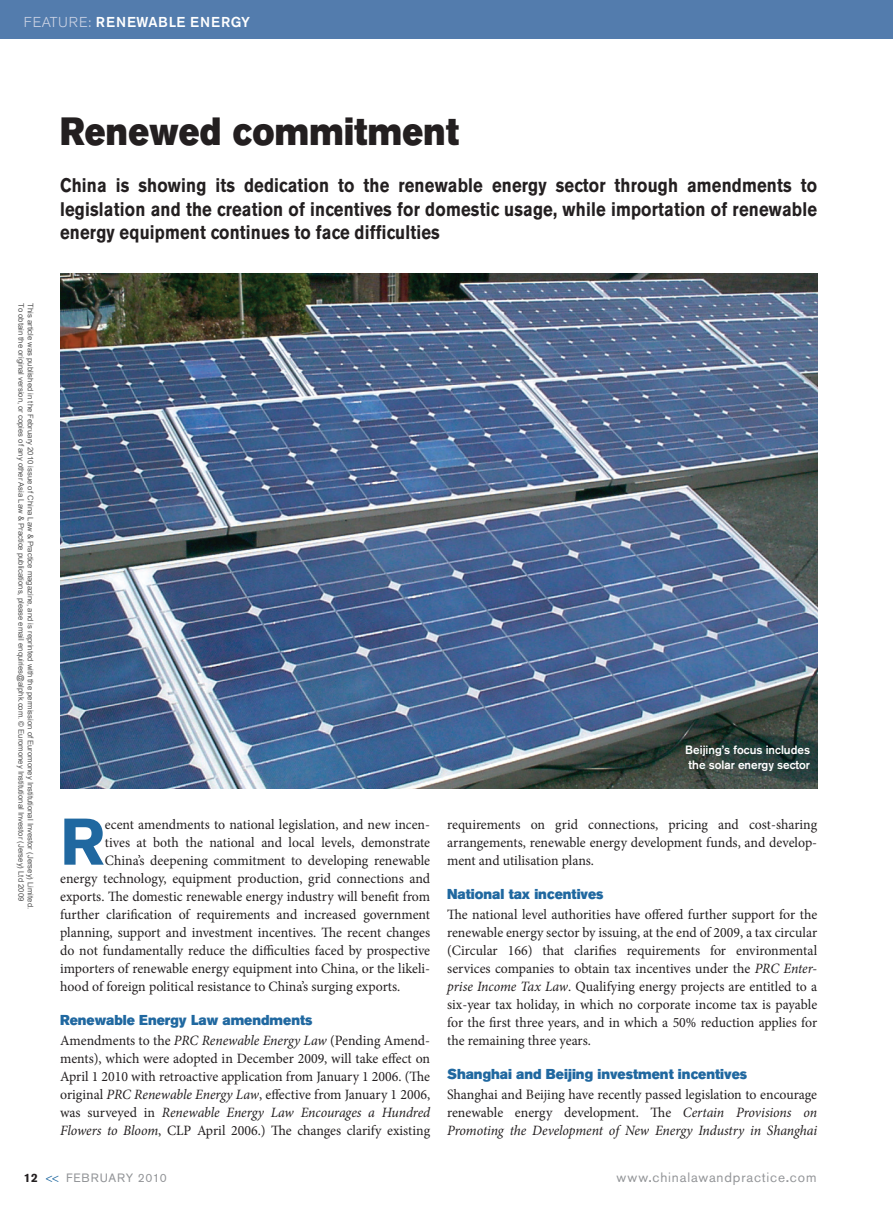
<style>
.page{position:relative;width:893px;height:1212px;background:#fff}
.page>*{position:absolute;margin:0;border:0;box-sizing:border-box;transform-origin:0 0}
.t1{font:700 65.25px "Akzidenz Grotesk BE";color:#2068a0}
.t2{font:39px "Akzidenz Grotesk BE Super";letter-spacing:.01em;color:#231f20;scale:.88 1}
.t3{font:700 19.5px/23.4px "Akzidenz Grotesk BE";letter-spacing:.01em;color:#231f20;text-align:justify;scale:.85 1}
.t4{font:14.25px/18px "Minion Pro";color:#231f20;text-align:justify}
.t5{font:14.25px "Akzidenz Grotesk BE Super";color:#2068a0;scale:.95 1}
.t6{font:500 14.25px "Akzidenz Grotesk BE";letter-spacing:.07em;color:#fff}
.t7{font:13.5px "Akzidenz Grotesk BE";letter-spacing:.065em;color:#939598}
.t8{font:500 12px/15px "Akzidenz Grotesk BE";color:#fff}
.t9{font:12px "Akzidenz Grotesk BE";letter-spacing:.06em;color:#939598}
.t10{font:7.65px/9.3px "Arial";color:rgb(0 0 0/.68)}
.s1{font-weight:300;color:#ccd3e4}
.s2{font-style:italic}
.s3{font-weight:700;color:#231f20}
.s4{font-size:9px;color:#2068a0}
.s5{font-weight:500}
</style>
<div class="page">
<div style="left:0;top:0;width:893px;height:39px;background:#537cad"></div>
<img style="left:60px;top:274px;width:757px;height:514px">
<p class="t6" style="left:24px;top:13px;width:227px"><span class="s1">FEATURE:</span> RENEWABLE ENERGY</p>
<p class="t10" style="left:35px;top:303px;width:607px;rotate:90deg">This article was published in the February 2010 issue of China Law &amp; Practice magazine, and is reprinted with the permission of Euromoney Institutional Investor (Jersey) Limited.<br>To obtain the original version, or copies of any other Asia Law &amp; Practice publications, please email enquiries@alphk.com. © Euromoney Institutional Investor (Jersey) Ltd 2009</p>
<h2 class="t2" style="left:60px;top:109px;width:455px">Renewed commitment</h2>
<h3 class="t3" style="left:60px;top:174px;width:892px">China is showing its dedication to the renewable energy sector through amendments to legislation and the creation of incentives for domestic usage, while importation of renewable energy equipment continues to face difficulties</h3>
<p class="t8" style="left:685px;top:742px;width:126px">Beijing’s focus includes the solar energy sector</p>
<h1 class="t1" style="left:60px;top:804px;width:46px">R</h1>
<p class="t4" style="left:105px;top:815px;width:327px">ecent amendments to national legislation, and new incen-</p>
<p class="t4" style="left:105px;top:833px;width:327px">tives at both the national and local levels, demonstrate</p>
<p class="t4" style="left:105px;top:851px;width:327px">China’s deepening commitment to developing renewable</p>
<p class="t4" style="left:60px;top:869px;width:371px">energy technology, equipment production, grid connections and</p>
<p class="t4" style="left:60px;top:887px;width:371px">exports. The domestic renewable energy industry will benefit from</p>
<p class="t4" style="left:60px;top:905px;width:371px">further clarification of requirements and increased government</p>
<p class="t4" style="left:60px;top:923px;width:371px">planning, support and investment incentives. The recent changes</p>
<p class="t4" style="left:60px;top:941px;width:371px">do not fundamentally reduce the difficulties faced by prospective</p>
<p class="t4" style="left:60px;top:959px;width:371px">importers of renewable energy equipment into China, or the likeli-</p>
<p class="t4" style="left:60px;top:977px;width:342px">hood of foreign political resistance to China’s surging exports.</p>
<p class="t5" style="left:60px;top:1011px;width:267px">Renewable Energy Law amendments</p>
<p class="t4" style="left:60px;top:1031px;width:371px">Amendments to the <span class="s2">PRC Renewable Energy Law</span> (Pending Amend&shy;ments), which were adopted in December 2009, will take effect on April 1 2010 with retroactive application from January 1 2006. (The original <span class="s2">PRC Renewable Energy Law</span>, effective from January 1 2006, was surveyed in <span class="s2">Renewable Energy Law Encourages a Hundred Flowers to Bloom</span>, CLP April 2006.) The changes clarify existing</p>
<p class="t4" style="left:447px;top:815px;width:371px">requirements on grid connections, pricing and cost-sharing arrangements, renewable energy development funds, and develop&shy;ment and utilisation plans.</p>
<p class="t5" style="left:447px;top:885px;width:166px">National tax incentives</p>
<p class="t4" style="left:447px;top:905px;width:371px">The national level authorities have offered further support for the renewable energy sector by issuing, at the end of 2009, a tax circular (Circular 166) that clarifies requirements for environmental services companies to obtain tax incentives under the <span class="s2">PRC Enter&shy;prise Income Tax Law</span>. Qualifying energy projects are entitled to a six-year tax holiday, in which no corporate income tax is payable for the first three years, and in which a 50% reduction applies for the remaining three years.</p>
<p class="t5" style="left:447px;top:1065px;width:317px">Shanghai and Beijing investment incentives</p>
<p class="t4" style="left:447px;top:1085px;width:371px">Shanghai and Beijing have recently passed legislation to encourage renewable energy development. The <span class="s2">Certain Provisions on Promoting the Development of New Energy Industry in Shanghai</span></p>
<p class="t9" style="left:24px;top:1170px;width:144px"><span class="s3">12</span> <span class="s4">&lt;&lt;</span> February 2010</p>
<p class="t7" style="left:616px;top:1169px;width:201px">www<span class="s5">.</span>chinalawandpractice<span class="s5">.</span>com</p>
</div>
